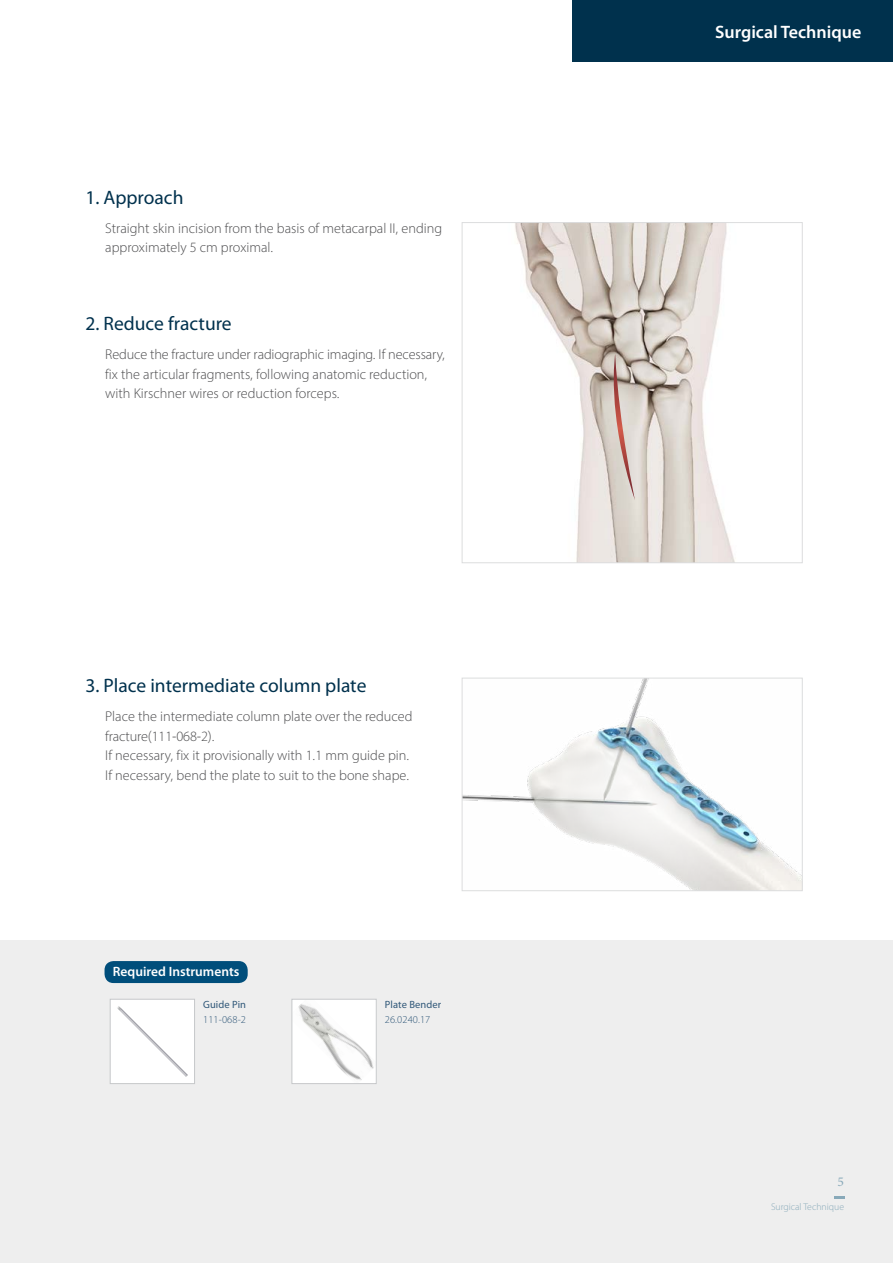
<style>
.page{position:relative;width:893px;height:1263px;background:#fff}
.page>*{position:absolute;margin:0;border:0;box-sizing:border-box;transform-origin:0 0}
.t1{font:19.5px "Myriad Pro";color:#00314d}
.t2{font:600 18px "Myriad Hebrew";color:#fff}
.t3{font:300 14.25px/19.5px "Myriad Hebrew";color:#4c4c4e}
.t4{font:600 13.5px "Myriad Pro";color:#fff}
.t5{font:13.5px "Minion Pro";color:#92b6c7}
.t6{font:10.5px "Myriad Pro";letter-spacing:.01em;color:#2f5778}
.t7{font:300 10.5px "Myriad Pro";letter-spacing:.01em;color:#2f5778}
.t8{font:300 9.75px "Myriad Pro";color:#92b6c7}
</style>
<div class="page">
<div style="left:572px;top:0;width:321px;height:62px;background:#00314d"></div>
<div style="left:0;top:940px;width:893px;height:323px;background:#eee"></div>
<div style="left:105px;top:961px;width:143px;height:22px;background:#004e7b;border-radius:9px"></div>
<img style="left:464px;top:680px;width:337px;height:209px">
<div style="left:462px;top:678px;width:341px;height:213px;border:1px solid #dcddde"></div>
<div style="left:110px;top:999px;width:85px;height:85px;background:#fff;border:1px solid #c6c8ca"></div>
<img style="left:294px;top:1001px;width:81px;height:81px">
<div style="left:292px;top:999px;width:85px;height:85px;border:1px solid #c6c8ca"></div>
<img style="left:117px;top:1006px;width:71px;height:71px">
<img style="left:515px;top:224px;width:220px;height:337px">
<div style="left:462px;top:222px;width:341px;height:341px;border:1px solid #dcddde"></div>
<svg style="left:606px;top:354px;width:29px;height:146px;background:#cebbb3"></svg>
<h1 class="t1" style="left:85px;top:185px;width:100px">1. Approach</h1>
<p class="t3" style="left:105px;top:219px;width:338px">Straight skin incision from the basis of metacarpal II, ending approximately 5 cm proximal.</p>
<h1 class="t1" style="left:85px;top:312px;width:148px">2. Reduce fracture</h1>
<p class="t3" style="left:105px;top:345px;width:341px">Reduce the fracture under radiographic imaging. If necessary, fix the articular fragments, following anatomic reduction, with Kirschner wires or reduction forceps.</p>
<h1 class="t1" style="left:85px;top:674px;width:283px">3. Place intermediate column plate</h1>
<p class="t3" style="left:105px;top:707px;width:309px">Place the intermediate column plate over the reduced fracture(111-068-2).<br>If necessary, fix it provisionally with 1.1 mm guide pin.<br>If necessary, bend the plate to suit to the bone shape.</p>
<p class="t4" style="left:113px;top:963px;width:128px">Required Instruments</p>
<p class="t6" style="left:203px;top:998px;width:44px">Guide Pin</p>
<p class="t7" style="left:203px;top:1013px;width:44px">111-068-2</p>
<p class="t6" style="left:385px;top:998px;width:58px">Plate Bender</p>
<p class="t7" style="left:385px;top:1013px;width:47px">26.0240.17</p>
<p class="t2" style="left:715px;top:22px;width:148px">Surgical Technique</p>
<p class="t5" style="left:838px;top:1172px;width:8px">5</p>
<p class="t8" style="left:771px;top:1201px;width:74px">Surgical Technique</p>
</div>
